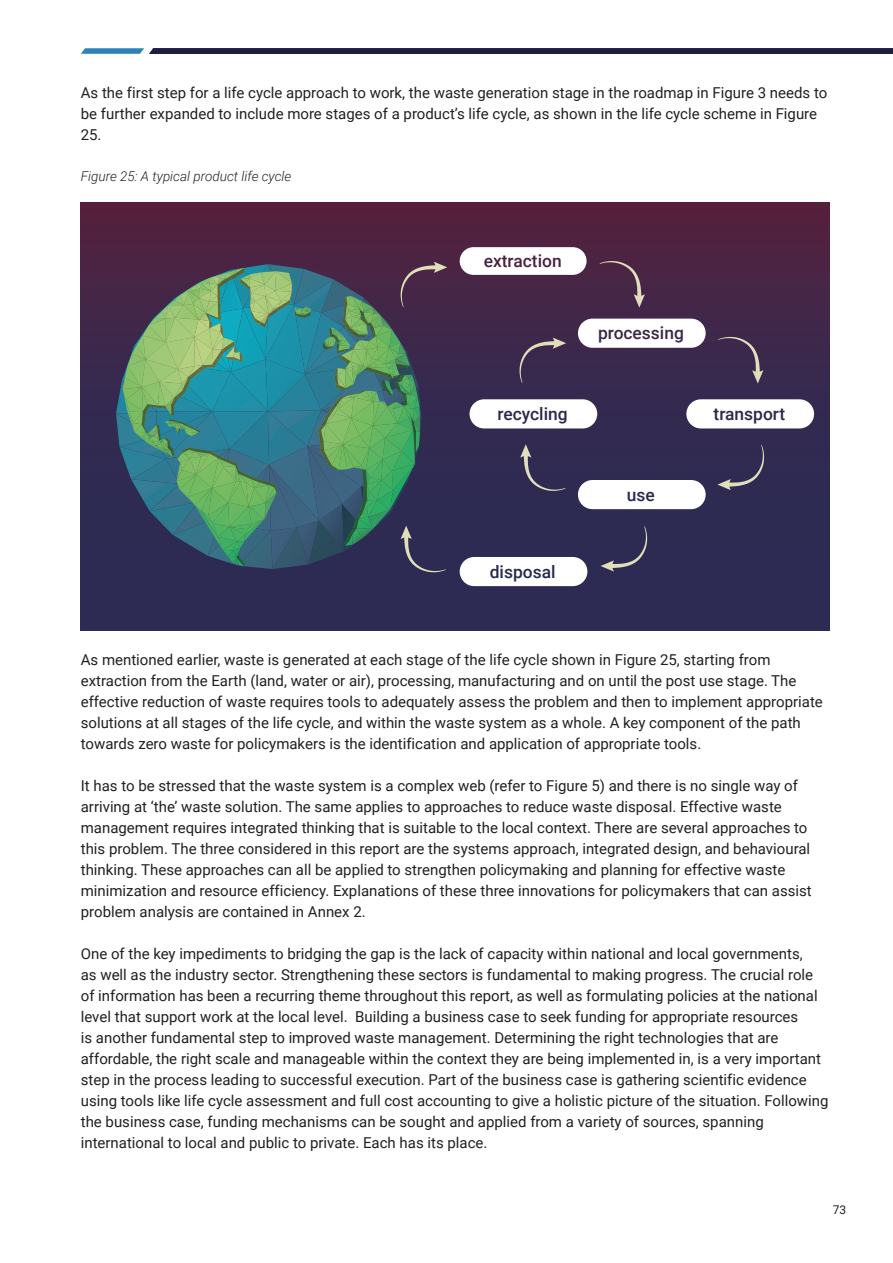
<style>
.page{position:relative;width:893px;height:1263px;background:#fff}
.page>*{position:absolute;margin:0;border:0;box-sizing:border-box;transform-origin:0 0}
.t1{font:500 17.4px "Roboto";color:#2c274d}
.t2{font:500 17.4px "Roboto";color:#4a213f}
.t3{font:500 17.4px "Roboto";color:#3a2747}
.t4{font:500 17.4px "Roboto";color:#262a4d}
.t5{font:500 17.4px "Roboto";color:#28294f}
.t6{font:15px/21px "Roboto";color:#231f20}
.t7{font:italic 300 13.5px "Roboto";color:#231f20}
.t8{font:12px "Roboto";color:#231f20}
</style>
<div class="page">
<svg style="left:81px;top:48px;width:812px;height:6px;background:#242a4d"></svg>
<div style="left:81px;top:203px;width:748px;height:427px;background:linear-gradient(to bottom,#4e2342,#242e58)"></div>
<div style="left:460px;top:247px;width:127px;height:28px;background:#fff;border-radius:14px"></div>
<div style="left:578px;top:319px;width:128px;height:29px;background:#fff;border-radius:15px"></div>
<div style="left:578px;top:480px;width:128px;height:29px;background:#fff;border-radius:15px"></div>
<div style="left:686px;top:399px;width:128px;height:29px;background:#fff;border-radius:15px"></div>
<div style="left:469px;top:399px;width:128px;height:29px;background:#fff;border-radius:15px"></div>
<div style="left:460px;top:557px;width:127px;height:29px;background:#fff;border-radius:15px"></div>
<svg style="left:600px;top:261px;width:45px;height:47px;background:#563751"></svg>
<svg style="left:718px;top:336px;width:45px;height:47px;background:#4b3a57"></svg>
<svg style="left:717px;top:445px;width:47px;height:45px;background:#413c5b"></svg>
<svg style="left:600px;top:526px;width:48px;height:45px;background:#3e3c5c"></svg>
<svg style="left:116px;top:262px;width:331px;height:311px;background:#467370"></svg>
<svg style="left:520px;top:444px;width:45px;height:47px;background:#403b5b"></svg>
<svg style="left:519px;top:338px;width:47px;height:45px;background:#4a3a57"></svg>
<p class="t6" style="left:81px;top:81px;width:748px">As the first step for a life cycle approach to work, the waste generation stage in the roadmap in Figure 3 needs to be further expanded to include more stages of a product’s life cycle, as shown in the life cycle scheme in Figure<br>25.</p>
<p class="t7" style="left:81px;top:167px;width:212px">Figure 25: A typical product life cycle</p>
<p class="t2" style="left:484px;top:249px;width:79px">extraction</p>
<p class="t3" style="left:598px;top:321px;width:87px">processing</p>
<p class="t1" style="left:497px;top:402px;width:72px">recycling</p>
<p class="t1" style="left:713px;top:402px;width:73px">transport</p>
<p class="t4" style="left:490px;top:559px;width:67px">disposal</p>
<p class="t5" style="left:627px;top:482px;width:29px">use</p>
<p class="t6" style="left:81px;top:648px;width:743px">As mentioned earlier, waste is generated at each stage of the life cycle shown in Figure 25, starting from extraction from the Earth (land, water or air), processing, manufacturing and on until the post use stage. The effective reduction of waste requires tools to adequately assess the problem and then to implement appropriate solutions at all stages of the life cycle, and within the waste system as a whole. A key component of the path towards zero waste for policymakers is the identification and application of appropriate tools.</p>
<p class="t6" style="left:81px;top:774px;width:732px">It has to be stressed that the waste system is a complex web (refer to Figure 5) and there is no single way of arriving at ‘the’ waste solution. The same applies to approaches to reduce waste disposal. Effective waste management requires integrated thinking that is suitable to the local context. There are several approaches to this problem. The three considered in this report are the systems approach, integrated design, and behavioural thinking. These approaches can all be applied to strengthen policymaking and planning for effective waste minimization and resource efficiency. Explanations of these three innovations for policymakers that can assist problem analysis are contained in Annex 2.</p>
<p class="t6" style="left:81px;top:942px;width:749px">One of the key impediments to bridging the gap is the lack of capacity within national and local governments,<br>as well as the industry sector. Strengthening these sectors is fundamental to making progress. The crucial role of information has been a recurring theme throughout this report, as well as formulating policies at the national level that support work at the local level. Building a business case to seek funding for appropriate resources<br>is another fundamental step to improved waste management. Determining the right technologies that are affordable, the right scale and manageable within the context they are being implemented in, is a very important step in the process leading to successful execution. Part of the business case is gathering scientific evidence using tools like life cycle assessment and full cost accounting to give a holistic picture of the situation. Following the business case, funding mechanisms can be sought and applied from a variety of sources, spanning international to local and public to private. Each has its place.</p>
<p class="t8" style="left:833px;top:1202px;width:15px">73</p>
</div>
